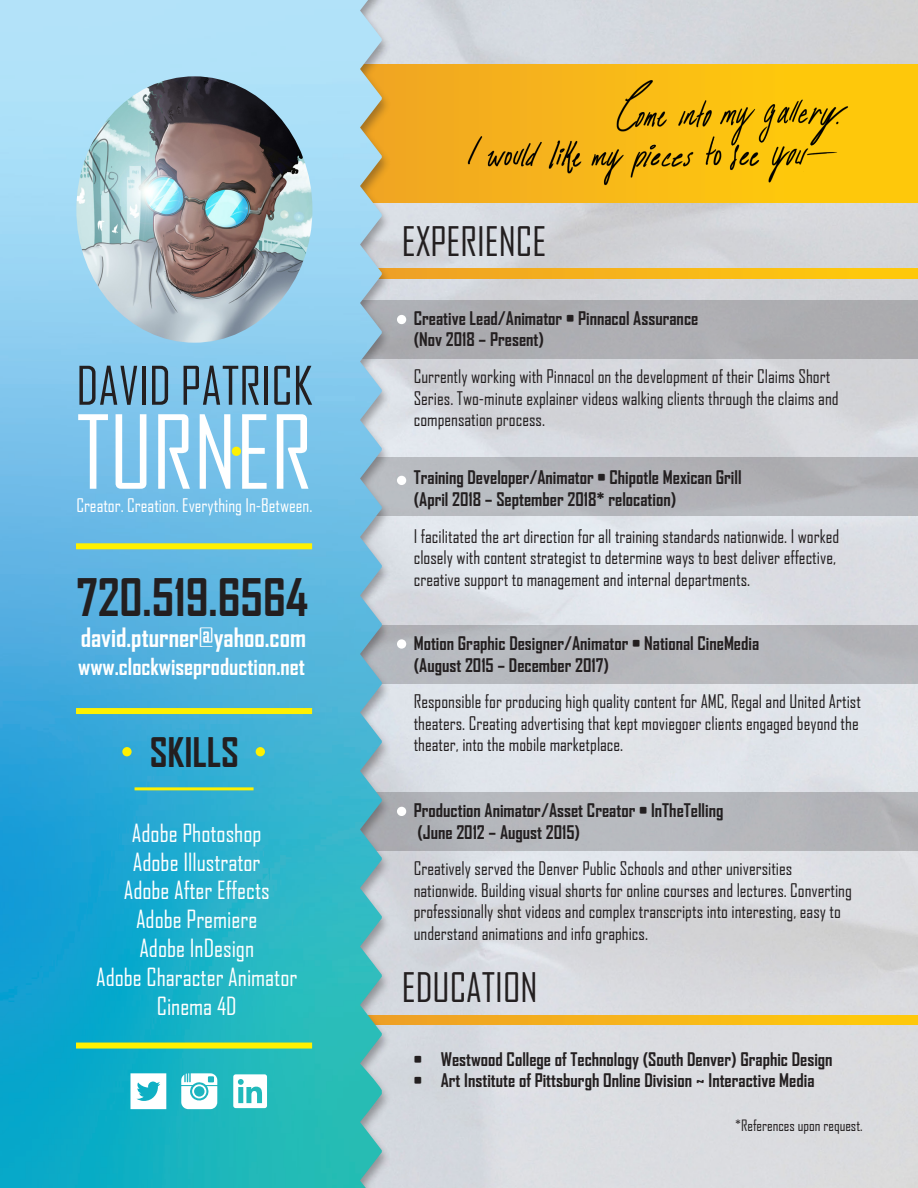
<style>
.page{position:relative;width:918px;height:1188px;background:#fff}
.page>*{position:absolute;margin:0;border:0;box-sizing:border-box;transform-origin:0 0}
.t1{font:97.5px "Agency FB";color:#fff}
.t2{font:51px "Agency FB";color:#231f20}
.t3{font:700 49.5px "Agency FB";color:#231f20}
.t4{font:39px "Agency FB";color:#231f20}
.t5{font:700 39px "Agency FB";color:#231f20}
.t6{font:700 25.5px "Agency FB";color:#fff}
.t7{font:24px "Agency FB";color:#fff}
.t8{font:700 22.5px "Agency FB";color:#fff}
.t9{font:18px/21.6px "Agency FB";color:#231f20}
.t10{font:700 18px "Agency FB";color:#231f20}
.t11{font:18px "Agency FB";color:#fff}
.t12{font:15px "Agency FB";color:#231f20}
</style>
<div class="page">
<img style="left:392px;top:0;width:526px;height:1188px">
<div style="left:315px;top:625px;width:603px;height:59px;background:#b6b8bd"></div>
<div style="left:312px;top:792px;width:606px;height:59px;background:#b5b7bb"></div>
<div style="left:320px;top:457px;width:598px;height:59px;background:#b3b4b9"></div>
<div style="left:320px;top:301px;width:598px;height:58px;background:#acacb0"></div>
<svg style="left:392px;top:1015px;width:526px;height:9px;background:#f7b618"></svg>
<svg style="left:392px;top:269px;width:526px;height:9px;background:#f7b618"></svg>
<svg style="left:392px;top:65px;width:526px;height:137px;background:#f8b915"></svg>
<div style="left:0;top:0;width:392px;height:1188px;background:#231f20;opacity:.38"></div>
<img style="left:0;top:0;width:382px;height:1188px">
<img style="left:76px;top:76px;width:236px;height:267px">
<div style="left:76px;top:543px;width:236px;height:6px;background:#fff101"></div>
<hr style="left:135px;top:787px;width:119px;height:3px;background:#fff101">
<div style="left:76px;top:708px;width:236px;height:6px;background:#fff101"></div>
<div style="left:122px;top:747px;width:10px;height:9px;background:#fff101;border-radius:50%"></div>
<div style="left:256px;top:747px;width:9px;height:9px;background:#fff101;border-radius:50%"></div>
<div style="left:76px;top:1043px;width:236px;height:6px;background:#fff101"></div>
<svg style="left:130px;top:1073px;width:36px;height:36px"></svg>
<svg style="left:181px;top:1073px;width:36px;height:36px"></svg>
<svg style="left:233px;top:1074px;width:34px;height:34px"></svg>
<img style="left:458px;top:75px;width:392px;height:120px">
<div style="left:397px;top:315px;width:9px;height:9px;background:#fff;border-radius:50%"></div>
<div style="left:397px;top:476px;width:9px;height:9px;background:#fff;border-radius:50%"></div>
<div style="left:397px;top:639px;width:9px;height:10px;background:#fff;border-radius:50%"></div>
<div style="left:397px;top:807px;width:9px;height:9px;background:#fff;border-radius:50%"></div>
<div style="left:232px;top:447px;width:9px;height:9px;background:#fff101;border-radius:50%"></div>
<p class="t2" style="left:76px;top:355px;width:238px">DAVID PATRICK</p>
<p class="t1" style="left:76px;top:393px;width:238px">TURNER</p>
<p class="t11" style="left:76px;top:494px;width:238px">Creator. Creation. Everything In-Between.</p>
<p class="t3" style="left:76px;top:567px;width:234px">720.519.6564</p>
<p class="t6" style="left:81px;top:621px;width:227px">david.pturner@yahoo.com</p>
<p class="t8" style="left:78px;top:653px;width:228px">www.clockwiseproduction.net</p>
<p class="t5" style="left:150px;top:728px;width:91px">SKILLS</p>
<p class="t7" style="left:132px;top:818px;width:131px">Adobe Photoshop</p>
<p class="t7" style="left:133px;top:847px;width:129px">Adobe Illustrator</p>
<p class="t7" style="left:124px;top:876px;width:148px">Adobe After Effects</p>
<p class="t7" style="left:136px;top:905px;width:123px">Adobe Premiere</p>
<p class="t7" style="left:139px;top:933px;width:116px">Adobe InDesign</p>
<p class="t7" style="left:96px;top:962px;width:203px">Adobe Character Animator</p>
<p class="t7" style="left:157px;top:991px;width:81px">Cinema 4D</p>
<p class="t4" style="left:402px;top:217px;width:146px">EXPERIENCE</p>
<p class="t10" style="left:414px;top:307px;width:286px">Creative Lead/Animator • Pinnacol Assurance</p>
<p class="t10" style="left:414px;top:328px;width:132px">(Nov 2018 – Present)</p>
<p class="t9" style="left:414px;top:365px;width:426px">Currently working with Pinnacol on the development of their Claims Short<br>Series. Two-minute explainer videos walking clients through the claims and compensation process.</p>
<p class="t10" style="left:414px;top:466px;width:329px">Training Developer/Animator • Chipotle Mexican Grill</p>
<p class="t10" style="left:414px;top:488px;width:264px">(April 2018 – September 2018* relocation)</p>
<p class="t9" style="left:414px;top:525px;width:427px">I facilitated the art direction for all training standards nationwide. I worked closely with content strategist to determine ways to best deliver effective, creative support to management and internal departments.</p>
<p class="t10" style="left:414px;top:632px;width:347px">Motion Graphic Designer/Animator • National CineMedia</p>
<p class="t10" style="left:414px;top:654px;width:197px">(August 2015 – December 2017)</p>
<p class="t9" style="left:414px;top:690px;width:449px">Responsible for producing high quality content for AMC, Regal and United Artist theaters. Creating advertising that kept moviegoer clients engaged beyond the theater, into the mobile marketplace.</p>
<p class="t10" style="left:414px;top:799px;width:311px">Production Animator/Asset Creator • InTheTelling</p>
<p class="t10" style="left:417px;top:821px;width:164px">(June 2012 – August 2015)</p>
<p class="t9" style="left:414px;top:857px;width:440px">Creatively served the Denver Public Schools and other universities nationwide. Building visual shorts for online courses and lectures. Converting professionally shot videos and complex transcripts into interesting, easy to understand animations and info graphics.</p>
<p class="t4" style="left:402px;top:963px;width:137px">EDUCATION</p>
<p class="t10" style="left:414px;top:1048px;width:420px">• Westwood College of Technology (South Denver) Graphic Design</p>
<p class="t10" style="left:414px;top:1070px;width:402px">• Art Institute of Pittsburgh Online Division ~ Interactive Media</p>
<p class="t12" style="left:735px;top:1116px;width:129px">*References upon request.</p>
</div>
